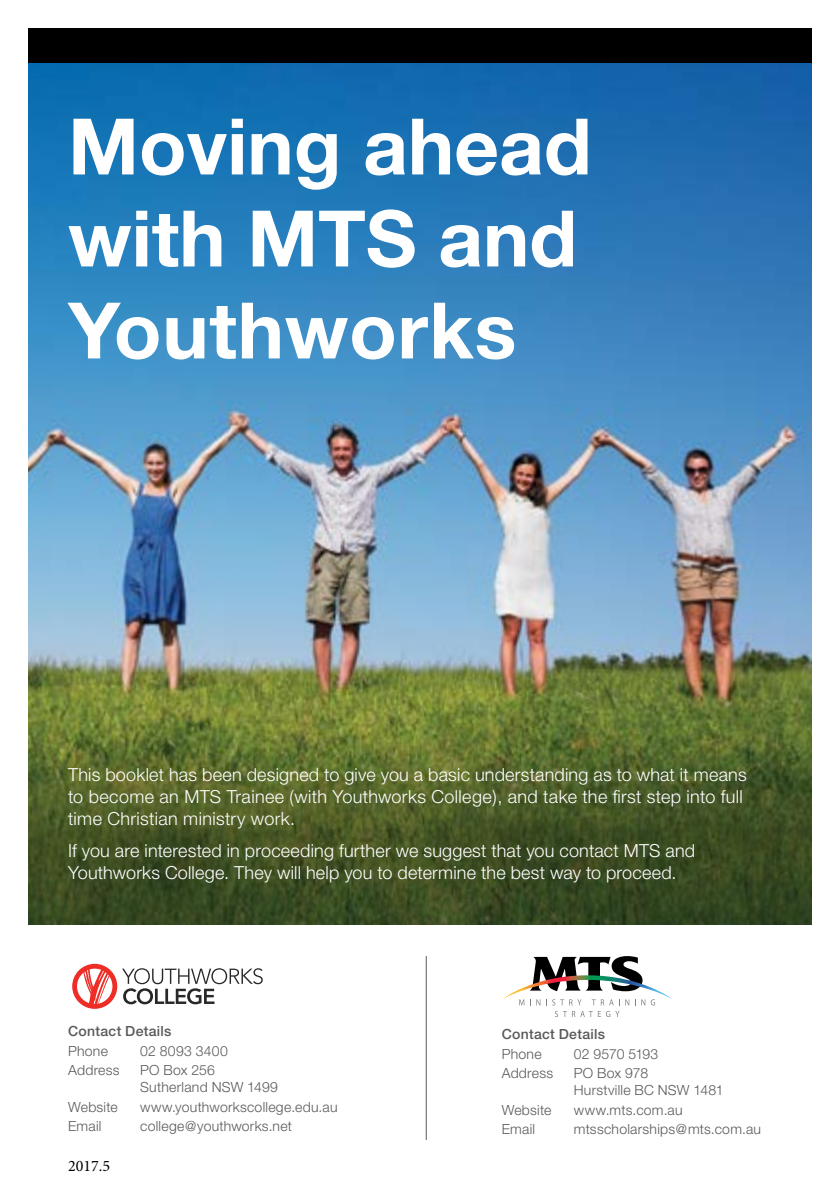
<style>
.page{position:relative;width:840px;height:1191px;background:#fff}
.page>*{position:absolute;margin:0;border:0;box-sizing:border-box;transform-origin:0 0}
.t1{font:700 78px/92px "Helvetica Neue";color:#fff}
.t2{font:300 18px/21.6px "Helvetica Neue";letter-spacing:.01em;color:#fff}
.t3{font:16px "Minion Pro";color:#000}
.t4{font:300 14px/16.8px "Helvetica Neue";letter-spacing:.02em;color:#58595b}
.t5{font:500 14px "Helvetica Neue";letter-spacing:.02em;color:#58595b}
.t6{font:300 14px "Helvetica Neue";letter-spacing:-.01em;color:#58595b}
</style>
<div class="page">
<img style="left:28px;top:62px;width:783px;height:607px">
<svg style="left:555px;top:1011px;width:64px;height:6px"></svg>
<svg style="left:503px;top:956px;width:169px;height:49px"></svg>
<svg style="left:72px;top:963px;width:190px;height:45px"></svg>
<div style="left:28px;top:28px;width:783px;height:34px;background:#000"></div>
<svg style="left:28px;top:669px;width:783px;height:255px;background:#52622a"></svg>
<hr style="left:425px;top:956px;width:1px;height:184px;background:#58595b">
<h1 class="t1" style="left:68px;top:99px;width:524px">Moving ahead with MTS and<br>Youthworks</h1>
<p class="t2" style="left:68px;top:763px;width:679px">This booklet has been designed to give you a basic understanding as to what it means to become an MTS Trainee (with Youthworks College), and take the first step into full time Christian ministry work.</p>
<p class="t2" style="left:68px;top:840px;width:628px">If you are interested in proceeding further we suggest that you contact MTS and<br>Youthworks College. They will help you to determine the best way to proceed.</p>
<p class="t5" style="left:68px;top:1022px;width:105px">Contact Details</p>
<p class="t4" style="left:68px;top:1042px;width:41px">Phone</p>
<p class="t4" style="left:140px;top:1042px;width:89px">02 8093 3400</p>
<p class="t4" style="left:68px;top:1061px;width:53px">Address</p>
<p class="t4" style="left:140px;top:1061px;width:139px">PO Box 256<br>Sutherland NSW 1499</p>
<p class="t4" style="left:68px;top:1098px;width:51px">Website</p>
<p class="t4" style="left:140px;top:1098px;width:199px">www.youthworkscollege.edu.au</p>
<p class="t4" style="left:68px;top:1117px;width:35px">Email</p>
<p class="t4" style="left:140px;top:1117px;width:153px">college@youthworks.net</p>
<p class="t3" style="left:68px;top:1155px;width:44px">2017.5</p>
<p class="t5" style="left:501px;top:1025px;width:105px">Contact Details</p>
<p class="t4" style="left:501px;top:1044px;width:41px">Phone</p>
<p class="t6" style="left:573px;top:1045px;width:86px">02 9570 5193</p>
<p class="t4" style="left:501px;top:1064px;width:53px">Address</p>
<p class="t4" style="left:573px;top:1064px;width:151px">PO Box 978<br>Hurstville BC NSW 1481</p>
<p class="t4" style="left:501px;top:1101px;width:51px">Website</p>
<p class="t4" style="left:573px;top:1101px;width:110px">www.mts.com.au</p>
<p class="t4" style="left:501px;top:1120px;width:35px">Email</p>
<p class="t4" style="left:573px;top:1120px;width:189px">mtsscholarships@mts.com.au</p>
</div>
